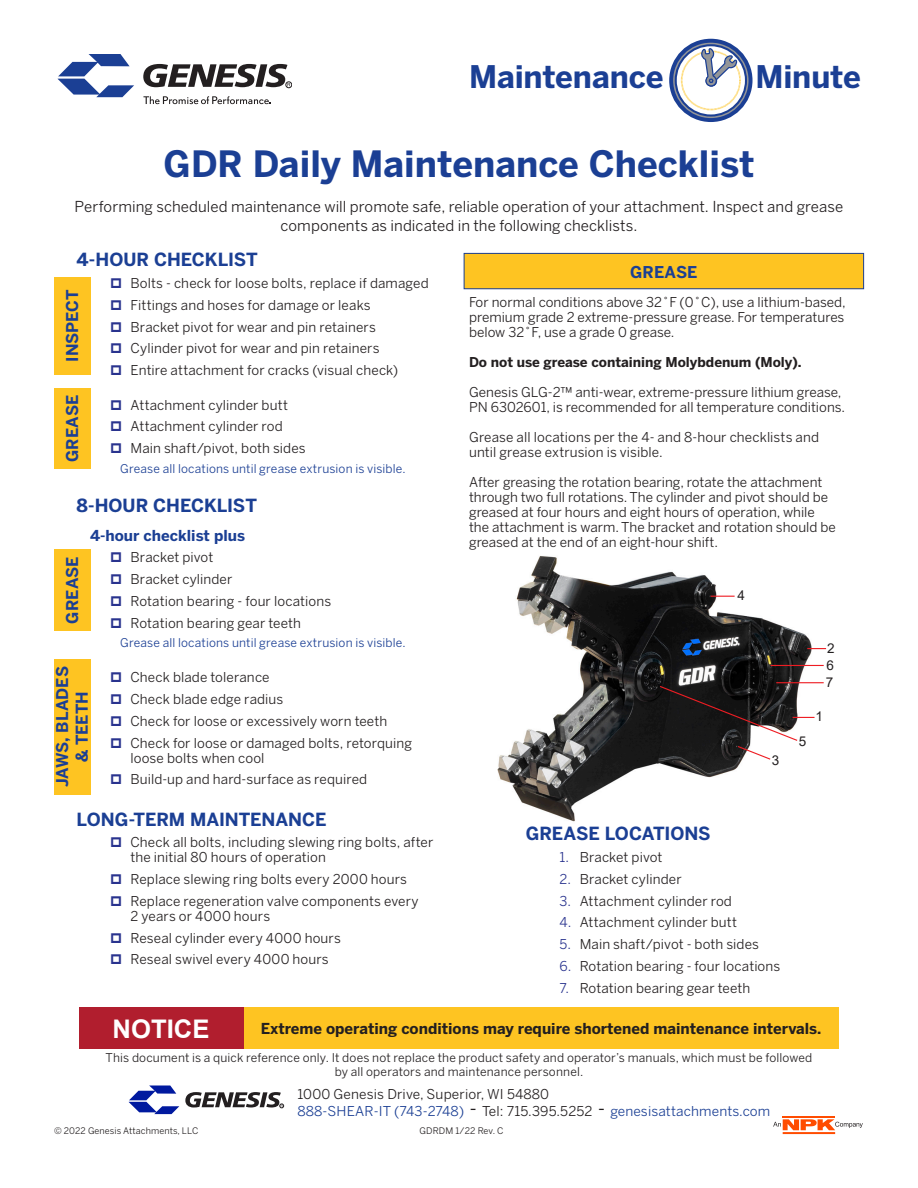
<style>
.page{position:relative;width:918px;height:1188px;background:#fff}
.page>*{position:absolute;margin:0;border:0;box-sizing:border-box;transform-origin:0 0}
.t1{font:700 36px "Benton Sans";color:#1b3f94}
.t2{font:700 30.9px "Benton Sans";letter-spacing:-.005em;color:#1b3f94}
.t3{font:700 25.65px "Arial";color:#fff}
.BODY_COPY{font:700 18px "Benton Sans";letter-spacing:-.005em;color:#1b3f94}
.t4{font:700 16.2px/19.5px "Benton Sans";letter-spacing:-.005em;color:#1b3f94;text-align:center}
.BODY_COPY-2{font:15px/19.5px "Benton Sans";letter-spacing:.005em;color:#231f20;text-align:center}
.General_Paragraph_St{font:700 15px "Benton Sans";color:#231f20}
.t5{font:700 15px "Benton Sans";color:#1b3f94}
.General_Paragraph_St-2{font:13.5px/15px "Benton Sans";letter-spacing:.005em;color:#231f20}
.Bullets{font:13.5px/15px "Benton Sans";letter-spacing:.01em;color:#231f20}
.t6{font:13.5px "Benton Sans";letter-spacing:.01em;color:#1b3f94}
.General_Paragraph_St-3{font:700 13.5px "Benton Sans";color:#231f20}
.t7{font:13.5px "Arial";color:#231f20}
.t8{font:12px/14.4px "Benton Sans";letter-spacing:.015em;color:#231f20;text-align:center}
.BODY_COPY-3{font:12px "Benton Sans";letter-spacing:.01em;color:#1b3f94}
.t9{font:9px "Benton Sans";letter-spacing:.01em;color:#231f20}
.s1{color:#29338e}
.s2{font-size:21px;color:#231f20}
.s3{color:#231f20}
</style>
<div class="page">
<div style="left:54px;top:388px;width:36px;height:81px;background:#fec422"></div>
<div style="left:54px;top:550px;width:36px;height:81px;background:#fec422"></div>
<div style="left:54px;top:659px;width:36px;height:135px;background:#fec422"></div>
<div style="left:464px;top:253px;width:400px;height:36px;background:#fec422"></div>
<div style="left:464px;top:253px;width:400px;height:36px;border:1px solid #1b3f94"></div>
<svg style="left:143px;top:64px;width:149px;height:24px"></svg>
<svg style="left:57px;top:54px;width:77px;height:43px"></svg>
<svg style="left:143px;top:96px;width:128px;height:8px"></svg>
<svg style="left:671px;top:41px;width:80px;height:79px"></svg>
<div style="left:669px;top:39px;width:84px;height:83px;border:4px solid #1b3f94;border-radius:50%"></div>
<svg style="left:676px;top:45px;width:70px;height:71px"></svg>
<div style="left:675px;top:44px;width:72px;height:73px;border:2px solid #1b3f94;border-radius:50%"></div>
<div style="left:681px;top:50px;width:60px;height:60px;border:2px dashed #fec422;border-radius:50%"></div>
<svg style="left:701px;top:48px;width:36px;height:39px"></svg>
<svg style="left:185px;top:1092px;width:99px;height:16px"></svg>
<svg style="left:128px;top:1086px;width:51px;height:28px"></svg>
<div style="left:54px;top:277px;width:36px;height:97px;background:#fec422"></div>
<div style="left:243px;top:1008px;width:596px;height:41px;background:#fec422"></div>
<div style="left:80px;top:1008px;width:164px;height:41px;background:#b11e2e"></div>
<img style="left:497px;top:556px;width:328px;height:266px">
<svg style="left:711px;top:596px;width:24px;height:1px"></svg>
<svg style="left:807px;top:648px;width:19px;height:1px"></svg>
<hr style="left:771px;top:665px;width:53px;height:1px;background:#ee1d23">
<hr style="left:776px;top:682px;width:48px;height:1px;background:#ee1d23">
<svg style="left:659px;top:685px;width:156px;height:76px"></svg>
<hr style="left:783px;top:1116px;width:52px;height:2px;background:#ff4c00">
<svg style="left:773px;top:1119px;width:90px;height:15px"></svg>
<p class="t2" style="left:469px;top:58px;width:196px">Maintenance</p>
<p class="t2" style="left:756px;top:58px;width:107px">Minute</p>
<p class="t1" style="left:164px;top:143px;width:592px">GDR Daily Maintenance Checklist</p>
<p class="BODY_COPY-2" style="left:75px;top:197px;width:770px">Performing scheduled maintenance will promote safe, reliable operation of your attachment. Inspect and grease components as indicated in the following checklists.</p>
<p class="BODY_COPY" style="left:76px;top:249px;width:183px">4-HOUR CHECKLIST</p>
<p class="General_Paragraph_St-2" style="left:130px;top:276px;width:300px">Bolts - check for loose bolts, replace if damaged</p>
<p class="General_Paragraph_St-2" style="left:130px;top:297px;width:242px">Fittings and hoses for damage or leaks</p>
<p class="General_Paragraph_St-2" style="left:130px;top:319px;width:247px">Bracket pivot for wear and pin retainers</p>
<p class="General_Paragraph_St-2" style="left:130px;top:341px;width:251px">Cylinder pivot for wear and pin retainers</p>
<p class="General_Paragraph_St-2" style="left:130px;top:363px;width:269px">Entire attachment for cracks (visual check)</p>
<p class="General_Paragraph_St-2" style="left:130px;top:397px;width:159px">Attachment cylinder butt</p>
<p class="General_Paragraph_St-2" style="left:130px;top:419px;width:154px">Attachment cylinder rod</p>
<p class="General_Paragraph_St-2" style="left:130px;top:441px;width:177px">Main shaft/pivot, both sides</p>
<p class="BODY_COPY-3" style="left:120px;top:461px;width:287px">Grease all locations until grease extrusion is visible.</p>
<p class="BODY_COPY" style="left:76px;top:495px;width:182px">8-HOUR CHECKLIST</p>
<p class="t5" style="left:90px;top:526px;width:157px">4-hour checklist plus</p>
<p class="General_Paragraph_St-2" style="left:130px;top:550px;width:84px">Bracket pivot</p>
<p class="General_Paragraph_St-2" style="left:130px;top:572px;width:103px">Bracket cylinder</p>
<p class="General_Paragraph_St-2" style="left:130px;top:593px;width:202px">Rotation bearing - four locations</p>
<p class="General_Paragraph_St-2" style="left:130px;top:615px;width:172px">Rotation bearing gear teeth</p>
<p class="BODY_COPY-3" style="left:120px;top:636px;width:287px">Grease all locations until grease extrusion is visible.</p>
<p class="General_Paragraph_St-2" style="left:130px;top:670px;width:141px">Check blade tolerance</p>
<p class="General_Paragraph_St-2" style="left:130px;top:692px;width:154px">Check blade edge radius</p>
<p class="General_Paragraph_St-2" style="left:130px;top:713px;width:258px">Check for loose or excessively worn teeth</p>
<p class="General_Paragraph_St-2" style="left:130px;top:735px;width:283px">Check for loose or damaged bolts, retorquing loose bolts when cool</p>
<p class="General_Paragraph_St-2" style="left:130px;top:772px;width:238px">Build-up and hard-surface as required</p>
<p class="BODY_COPY" style="left:76px;top:808px;width:252px">LONG-TERM MAINTENANCE</p>
<p class="General_Paragraph_St-2" style="left:130px;top:835px;width:304px">Check all bolts, including slewing ring bolts, after the initial 80 hours of operation</p>
<p class="General_Paragraph_St-2" style="left:130px;top:872px;width:278px">Replace slewing ring bolts every 2000 hours</p>
<p class="General_Paragraph_St-2" style="left:130px;top:893px;width:290px">Replace regeneration valve components every<br>2 years or 4000 hours</p>
<p class="General_Paragraph_St-2" style="left:130px;top:930px;width:212px">Reseal cylinder every 4000 hours</p>
<p class="General_Paragraph_St-2" style="left:130px;top:952px;width:200px">Reseal swivel every 4000 hours</p>
<p class="t4" style="left:62px;top:362px;width:74px;rotate:-90deg">INSPECT</p>
<p class="t4" style="left:62px;top:462px;width:69px;rotate:-90deg">GREASE</p>
<p class="t4" style="left:62px;top:624px;width:69px;rotate:-90deg">GREASE</p>
<p class="t4" style="left:52px;top:787px;width:123px;rotate:-90deg">JAWS, BLADES &amp; TEETH</p>
<p class="t4" style="left:630px;top:262px;width:69px">GREASE</p>
<p class="General_Paragraph_St-2" style="left:469px;top:294px;width:378px;text-align:justify">For normal conditions above 32˚F (0˚C), use a lithium-based, premium grade 2 extreme-pressure grease. For temperatures below 32˚F, use a grade 0 grease.</p>
<p class="General_Paragraph_St-3" style="left:469px;top:354px;width:334px">Do not use grease containing Molybdenum (Moly).</p>
<p class="General_Paragraph_St-2" style="left:469px;top:384px;width:378px">Genesis GLG-2™ anti-wear, extreme-pressure lithium grease,<br>PN 6302601, is recommended for all temperature conditions.</p>
<p class="Bullets" style="left:469px;top:429px;width:352px">Grease all locations per the 4- and 8-hour checklists and until grease extrusion is visible.</p>
<p class="General_Paragraph_St-2" style="left:469px;top:474px;width:368px">After greasing the rotation bearing, rotate the attachment through two full rotations. The cylinder and pivot should be greased at four hours and eight hours of operation, while the attachment is warm. The bracket and rotation should be greased at the end of an eight-hour shift.</p>
<p class="t7" style="left:738px;top:586px;width:9px">4</p>
<p class="t7" style="left:772px;top:751px;width:9px">3</p>
<p class="t7" style="left:799px;top:732px;width:9px">5</p>
<p class="t7" style="left:827px;top:639px;width:9px">2</p>
<p class="t7" style="left:827px;top:656px;width:9px">6</p>
<p class="t7" style="left:826px;top:673px;width:9px">7</p>
<p class="t7" style="left:815px;top:707px;width:9px">1</p>
<p class="BODY_COPY" style="left:526px;top:823px;width:187px">GREASE LOCATIONS</p>
<p class="General_Paragraph_St-2" style="left:559px;top:850px;width:105px"><span class="s1">1.</span> Bracket pivot</p>
<p class="General_Paragraph_St-2" style="left:559px;top:871px;width:124px"><span class="s1">2.</span> Bracket cylinder</p>
<p class="General_Paragraph_St-2" style="left:559px;top:893px;width:174px"><span class="s1">3.</span> Attachment cylinder rod</p>
<p class="General_Paragraph_St-2" style="left:559px;top:915px;width:179px"><span class="s1">4.</span> Attachment cylinder butt</p>
<p class="General_Paragraph_St-2" style="left:559px;top:937px;width:201px"><span class="s1">5.</span> Main shaft/pivot - both sides</p>
<p class="General_Paragraph_St-2" style="left:559px;top:958px;width:222px"><span class="s1">6.</span> Rotation bearing - four locations</p>
<p class="General_Paragraph_St-2" style="left:559px;top:980px;width:192px"><span class="s1">7.</span> Rotation bearing gear teeth</p>
<p class="t3" style="left:113px;top:1011px;width:98px">NOTICE</p>
<p class="General_Paragraph_St" style="left:261px;top:1019px;width:562px">Extreme operating conditions may require shortened maintenance intervals.</p>
<p class="t8" style="left:106px;top:1050px;width:708px">This document is a quick reference only. It does not replace the product safety and operator’s manuals, which must be followed by all operators and maintenance personnel.</p>
<p class="t9" style="left:54px;top:1125px;width:146px">© 2022 Genesis Attachments, LLC</p>
<p class="General_Paragraph_St-2" style="left:297px;top:1086px;width:253px">1000 Genesis Drive, Superior, WI 54880</p>
<p class="t6" style="left:297px;top:1103px;width:474px">888-SHEAR-IT (743-2748) <span class="s2">-</span> <span class="s3">Tel: 715.395.5252</span> <span class="s2">-</span> genesisattachments.com</p>
<p class="t9" style="left:420px;top:1125px;width:85px">GDRDM 1/22 Rev. C</p>
</div>
